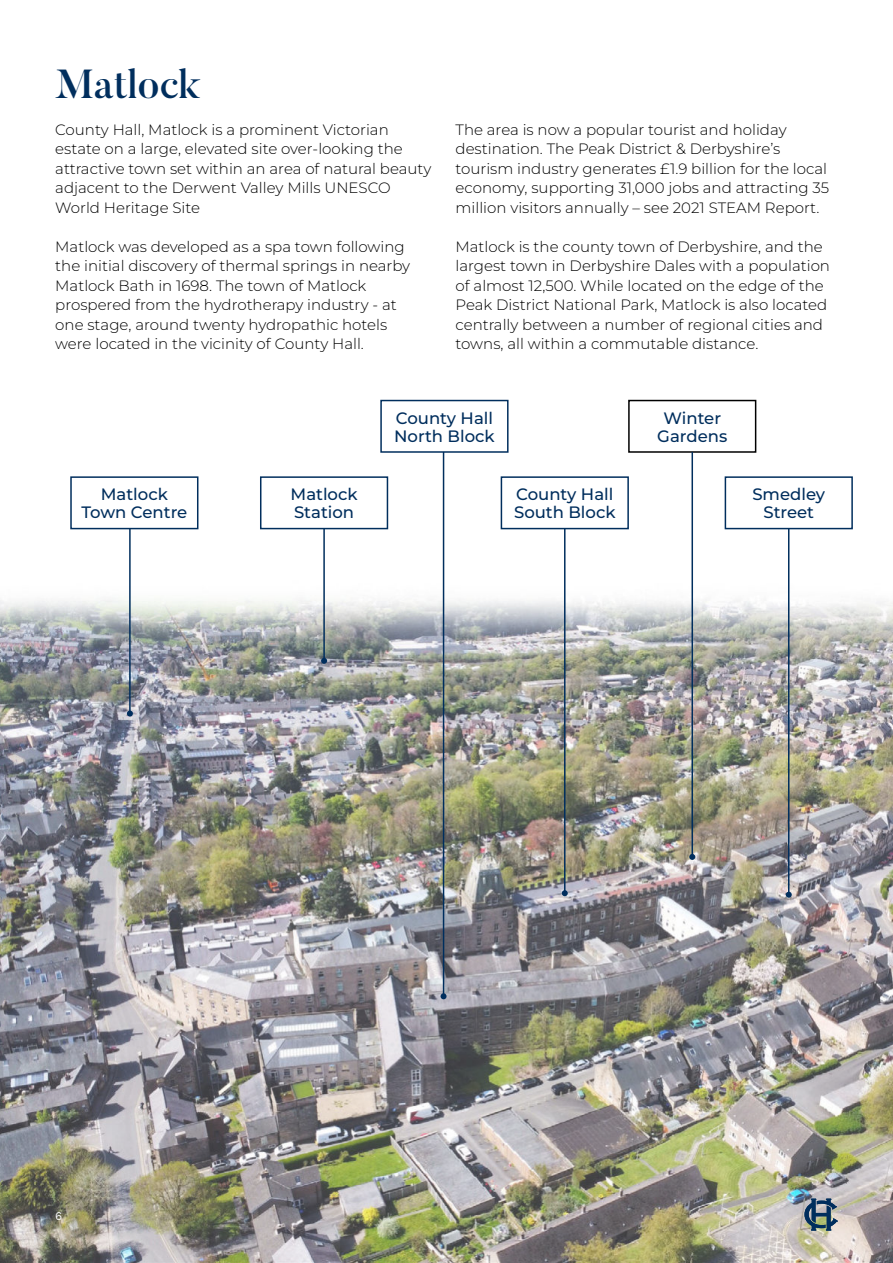
<style>
.page{position:relative;width:893px;height:1263px;background:#fff}
.page>*{position:absolute;margin:0;border:0;box-sizing:border-box;transform-origin:0 0}
.t1{font:500 40.35px "Butler";color:#002e5d}
.t2{font:500 16.5px/18px "Montserrat";color:#002e5d;text-align:center}
.t3{font:300 15px/19.5px "Montserrat";color:#000}
.t4{font:11.55px "Work Sans";color:#fff}
</style>
<div class="page">
<img style="left:0;top:572px;width:893px;height:691px">
<div style="left:70px;top:476px;width:128px;height:53px;border:2px solid #002e5d"></div>
<div style="left:260px;top:476px;width:128px;height:53px;border:2px solid #002e5d"></div>
<div style="left:380px;top:400px;width:129px;height:53px;border:2px solid #002e5d"></div>
<div style="left:501px;top:476px;width:128px;height:53px;border:2px solid #002e5d"></div>
<div style="left:628px;top:400px;width:128px;height:53px;border:2px solid #000"></div>
<hr style="left:129px;top:529px;width:2px;height:184px;background:#002e5d">
<svg style="left:127px;top:710px;width:6px;height:6px"></svg>
<hr style="left:323px;top:529px;width:2px;height:132px;background:#002e5d">
<svg style="left:321px;top:658px;width:6px;height:6px"></svg>
<hr style="left:443px;top:452px;width:1px;height:544px;background:#002e5d">
<svg style="left:441px;top:993px;width:6px;height:6px"></svg>
<hr style="left:788px;top:529px;width:1px;height:366px;background:#002e5d">
<svg style="left:786px;top:892px;width:6px;height:6px"></svg>
<hr style="left:564px;top:529px;width:1px;height:364px;background:#002e5d">
<svg style="left:562px;top:890px;width:6px;height:6px"></svg>
<hr style="left:691px;top:452px;width:2px;height:405px;background:#002e5d">
<svg style="left:689px;top:854px;width:6px;height:6px"></svg>
<div style="left:725px;top:476px;width:128px;height:53px;border:2px solid #002e5d"></div>
<svg style="left:804px;top:1198px;width:34px;height:32px"></svg>
<h1 class="t1" style="left:55px;top:67px;width:147px">Matlock</h1>
<p class="t3" style="left:55px;top:119px;width:378px">County Hall, Matlock is a prominent Victorian estate on a large, elevated site over-looking the attractive town set within an area of natural beauty adjacent to the Derwent Valley Mills UNESCO World Heritage Site</p>
<p class="t3" style="left:55px;top:236px;width:356px">Matlock was developed as a spa town following the initial discovery of thermal springs in nearby Matlock Bath in 1698. The town of Matlock prospered from the hydrotherapy industry - at one stage, around twenty hydropathic hotels were located in the vicinity of County Hall.</p>
<p class="t3" style="left:456px;top:119px;width:375px">The area is now a popular tourist and holiday destination. The Peak District &amp; Derbyshire’s tourism industry generates £1.9 billion for the local economy, supporting 31,000 jobs and attracting 35 million visitors annually – see 2021 STEAM Report.</p>
<p class="t3" style="left:456px;top:236px;width:376px">Matlock is the county town of Derbyshire, and the largest town in Derbyshire Dales with a population of almost 12,500. While located on the edge of the Peak District National Park, Matlock is also located centrally between a number of regional cities and towns, all within a commutable distance.</p>
<p class="t2" style="left:81px;top:487px;width:107px">Matlock<br>Town Centre</p>
<p class="t2" style="left:291px;top:487px;width:69px;text-align:left">Matlock<br>Station</p>
<p class="t2" style="left:394px;top:410px;width:102px;text-align:left">County Hall<br>North Block</p>
<p class="t2" style="left:514px;top:487px;width:103px;text-align:left">County Hall<br>South Block</p>
<p class="t2" style="left:657px;top:410px;width:72px">Winter<br>Gardens</p>
<p class="t2" style="left:752px;top:487px;width:74px">Smedley<br>Street</p>
<p class="t4" style="left:55px;top:1209px;width:9px">6</p>
</div>
